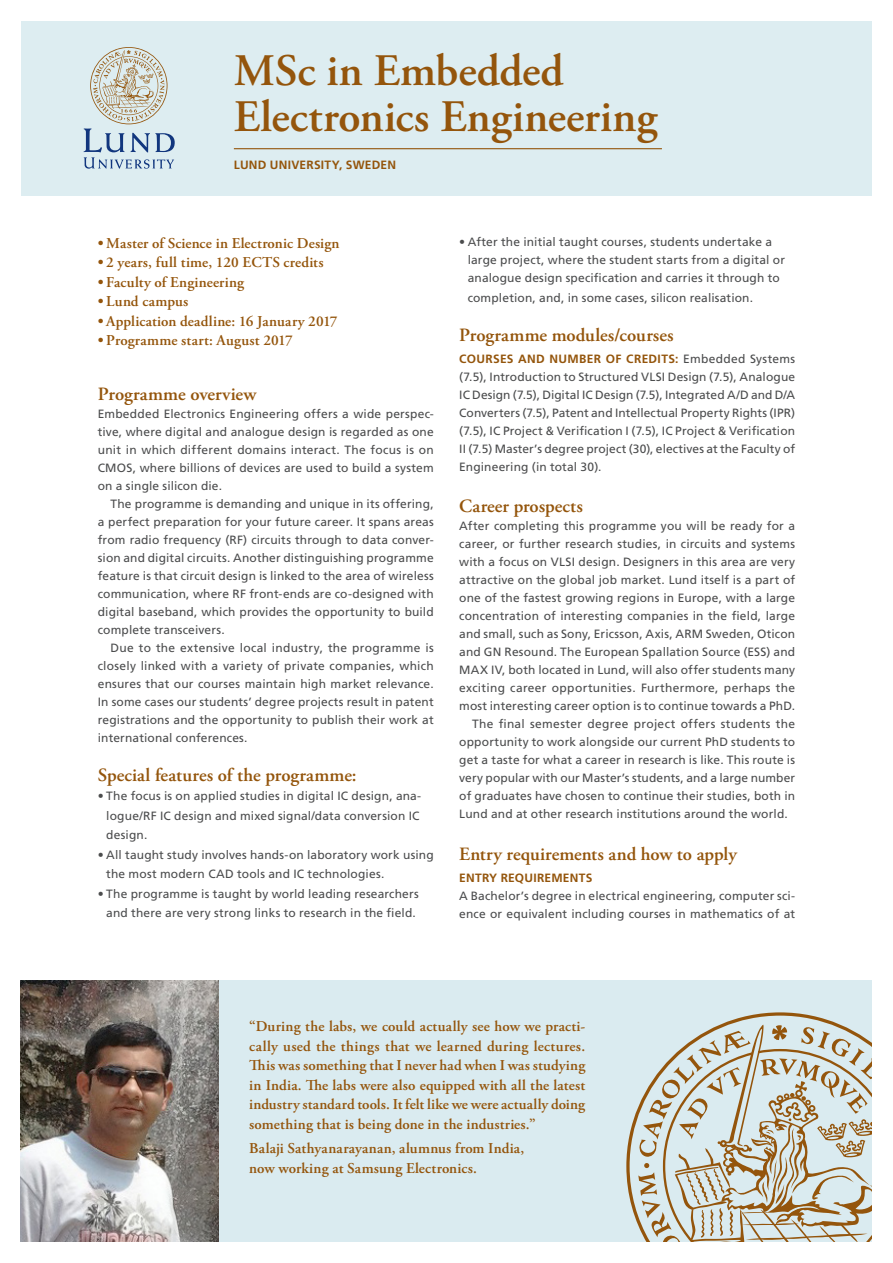
<style>
.page{position:relative;width:893px;height:1263px;background:#fff}
.page>*{position:absolute;margin:0;border:0;box-sizing:border-box;transform-origin:0 0}
.Headline___Programme{font:600 45px "Adobe Garamond Pro";color:#94550c}
.SubHEADLINE{font:600 18.75px "Adobe Garamond Pro";color:#94550c}
.quote{font:600 15px/19.5px "Adobe Garamond Pro";letter-spacing:.01em;color:#94550c;text-align:justify}
.kurser_bodycopy{font:12px/18px "Frutiger LT Std";letter-spacing:.01em;color:#4b4c4d;text-align:justify}
.SubHeadline_2{font:12px/18px "Frutiger LT Std";letter-spacing:.005em;color:#4b4c4d;text-align:justify}
.Chapter{font:700 12px "Frutiger LT Std";letter-spacing:.02em;color:#94550c}
.SubHeadline_2-2{font:700 12px "Frutiger LT Std";letter-spacing:.015em;color:#94550c}
.s1{font-weight:700;color:#94550c}
</style>
<div class="page">
<div style="left:21px;top:21px;width:851px;height:175px;background:#ddedf1"></div>
<svg style="left:84px;top:47px;width:91px;height:122px"></svg>
<hr style="left:234px;top:148px;width:428px;height:1px;background:#94550c">
<div style="left:21px;top:980px;width:851px;height:262px;background:#daebf0"></div>
<svg style="left:626px;top:1012px;width:208px;height:213px"></svg>
<svg style="left:638px;top:1022px;width:234px;height:220px"></svg>
<img style="left:20px;top:980px;width:199px;height:261px">
<p class="Headline___Programme" style="left:234px;top:44px;width:331px">MSc in Embedded</p>
<p class="Headline___Programme" style="left:234px;top:91px;width:425px">Electronics Engineering</p>
<p class="Chapter" style="left:234px;top:158px;width:164px">LUND UNIVERSITY, SWEDEN</p>
<p class="quote" style="left:98px;top:234px;width:243px">• Master of Science in Electronic Design</p>
<p class="quote" style="left:98px;top:253px;width:227px">• 2 years, full time, 120 ECTS credits</p>
<p class="quote" style="left:98px;top:273px;width:148px">• Faculty of Engineering</p>
<p class="quote" style="left:98px;top:292px;width:92px">• Lund campus</p>
<p class="quote" style="left:98px;top:312px;width:241px">• Application deadline: 16 January 2017</p>
<p class="quote" style="left:98px;top:331px;width:196px">• Programme start: August 2017</p>
<p class="SubHEADLINE" style="left:98px;top:383px;width:160px">Programme overview</p>
<p class="kurser_bodycopy" style="left:98px;top:404px;width:337px">Embedded Electronics Engineering offers a wide perspec&shy;tive, where digital and analogue design is regarded as one unit in which different domains interact. The focus is on CMOS, where billions of devices are used to build a system on a single silicon die.</p>
<p class="kurser_bodycopy" style="left:98px;top:494px;width:337px;text-indent:13px">The programme is demanding and unique in its offering, a perfect preparation for your future career. It spans areas from radio frequency (RF) circuits through to data conver&shy;sion and digital circuits. Another distinguishing programme feature is that circuit design is linked to the area of wireless communication, where RF front-ends are co-designed with digital baseband, which provides the opportunity to build complete transceivers.</p>
<p class="kurser_bodycopy" style="left:98px;top:638px;width:337px;text-indent:13px">Due to the extensive local industry, the programme is closely linked with a variety of private companies, which ensures that our courses maintain high market relevance.<br>In some cases our students’ degree projects result in patent registrations and the opportunity to publish their work at international conferences.</p>
<p class="SubHEADLINE" style="left:98px;top:764px;width:260px">Special features of the programme:</p>
<p class="kurser_bodycopy" style="left:106px;top:786px;width:316px;line-height:19.5px;text-align:left;text-indent:-9px">• The focus is on applied studies in digital IC design, ana&shy;logue/RF IC design and mixed signal/data conversion IC design.</p>
<p class="kurser_bodycopy" style="left:106px;top:845px;width:329px;line-height:19.5px;text-indent:-9px">• All taught study involves hands-on laboratory work using the most modern CAD tools and IC technologies.</p>
<p class="kurser_bodycopy" style="left:98px;top:884px;width:323px;line-height:19.5px;text-align:center">• The programme is taught by world leading researchers and there are very strong links to research in the field.</p>
<p class="kurser_bodycopy" style="left:468px;top:233px;width:319px;text-align:left;text-indent:-9px">• After the initial taught courses, students undertake a large project, where the student starts from a digital or analogue design specification and carries it through to</p>
<p class="kurser_bodycopy" style="left:468px;top:288px;width:287px">completion, and, in some cases, silicon realisation.</p>
<p class="SubHEADLINE" style="left:459px;top:324px;width:216px">Programme modules/courses</p>
<p class="SubHeadline_2" style="left:459px;top:350px;width:337px"><span class="s1">COURSES AND NUMBER OF CREDITS:</span> Embedded Systems (7.5), Introduction to Structured VLSI Design (7.5), Analogue IC Design (7.5), Digital IC Design (7.5), Integrated A/D and D/A Converters (7.5), Patent and Intellectual Property Rights (IPR) (7.5), IC Project &amp; Verification I (7.5), IC Project &amp; Verification II (7.5) Master’s degree project (30), electives at the Faculty of Engineering (in total 30).</p>
<p class="SubHEADLINE" style="left:459px;top:495px;width:125px">Career prospects</p>
<p class="kurser_bodycopy" style="left:459px;top:516px;width:337px">After completing this programme you will be ready for a career, or further research studies, in circuits and systems with a focus on VLSI design. Designers in this area are very attractive on the global job market. Lund itself is a part of one of the fastest growing regions in Europe, with a large concentration of interesting companies in the field, large and small, such as Sony, Ericsson, Axis, ARM Sweden, Oticon and GN Resound. The European Spallation Source (ESS) and MAX IV, both located in Lund, will also offer students many exciting career opportunities. Furthermore, perhaps the most interesting career option is to continue towards a PhD.</p>
<p class="kurser_bodycopy" style="left:459px;top:714px;width:337px;text-indent:13px">The final semester degree project offers students the opportunity to work alongside our current PhD students to get a taste for what a career in research is like. This route is very popular with our Master’s students, and a large number of graduates have chosen to continue their studies, both in Lund and at other research institutions around the world.</p>
<p class="SubHEADLINE" style="left:459px;top:843px;width:279px">Entry requirements and how to apply</p>
<p class="SubHeadline_2-2" style="left:459px;top:871px;width:135px">ENTRY REQUIREMENTS</p>
<p class="kurser_bodycopy" style="left:459px;top:887px;width:337px">A Bachelor’s degree in electrical engineering, computer sci&shy;ence or equivalent including courses in mathematics of at</p>
<p class="quote" style="left:249px;top:1017px;width:337px">“During the labs, we could actually see how we practi&shy;cally used the things that we learned during lectures.<br>This was something that I never had when I was studying in India. The labs were also equipped with all the latest industry standard tools. It felt like we were actually doing something that is being done in the industries.”</p>
<p class="quote" style="left:249px;top:1139px;width:276px">Balaji Sathyanarayanan, alumnus from India, now working at Samsung Electronics.</p>
</div>
